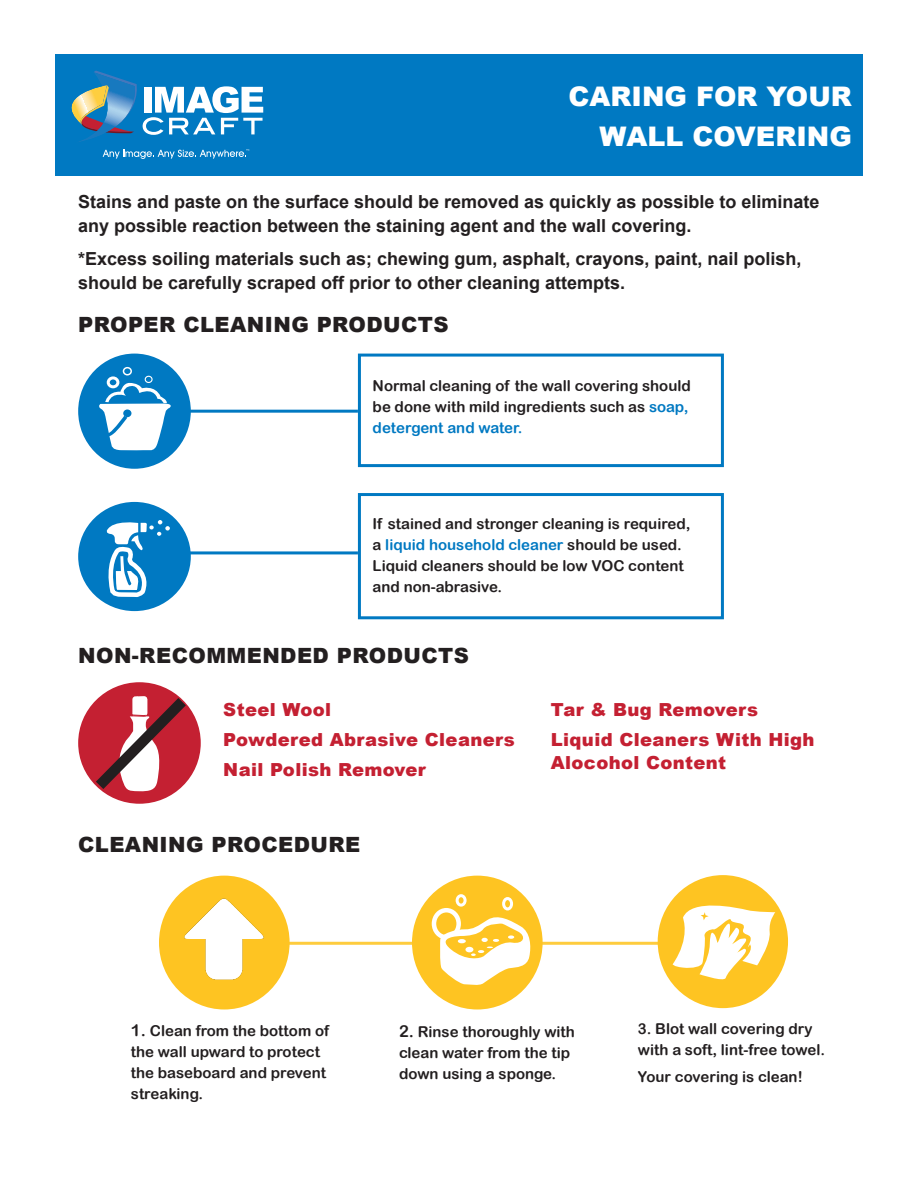
<style>
.page{position:relative;width:918px;height:1188px;background:#fff}
.page>*{position:absolute;margin:0;border:0;box-sizing:border-box;transform-origin:0 0}
.t1{font:900 27px/40.5px "Arial";color:#fff;text-align:right}
.t2{font:900 21px "Arial";letter-spacing:.02em;color:#231f20}
.t3{font:700 18px/24px "Arial";color:#231f20}
.t4{font:900 18px/30px "Arial";letter-spacing:.02em;color:#c42032}
.t5{font:15px/21px "Arial Rounded MT Bold";color:#231f20}
.s1{color:#0079c2}
.s2{font-size:16.5px}
</style>
<div class="page">
<div style="left:55px;top:54px;width:808px;height:121px;background:#0079c2"></div>
<svg style="left:71px;top:71px;width:192px;height:71px"></svg>
<svg style="left:103px;top:149px;width:146px;height:10px"></svg>
<div style="left:78px;top:354px;width:113px;height:115px;background:#0079c2;border-radius:50%"></div>
<div style="left:107px;top:376px;width:12px;height:12px;border:3px solid #fff;border-radius:50%"></div>
<div style="left:123px;top:367px;width:9px;height:9px;border:2px solid #fff;border-radius:50%"></div>
<div style="left:145px;top:376px;width:8px;height:7px;border:1px solid #fff;border-radius:50%"></div>
<svg style="left:99px;top:383px;width:72px;height:67px"></svg>
<hr style="left:184px;top:410px;width:174px;height:3px;background:#0079c2">
<hr style="left:184px;top:551px;width:174px;height:3px;background:#0079c2">
<div style="left:358px;top:354px;width:366px;height:113px;border:3px solid #0079c2"></div>
<div style="left:358px;top:493px;width:366px;height:126px;border:3px solid #0079c2"></div>
<div style="left:78px;top:502px;width:113px;height:109px;background:#0079c2;border-radius:50%"></div>
<svg style="left:106px;top:520px;width:67px;height:79px"></svg>
<div style="left:78px;top:682px;width:123px;height:122px;background:#c42032;border-radius:50%"></div>
<svg style="left:85px;top:687px;width:112px;height:113px"></svg>
<hr style="left:262px;top:942px;width:174px;height:3px;background:#fecc3e">
<hr style="left:536px;top:942px;width:131px;height:3px;background:#fecc3e">
<div style="left:159px;top:876px;width:131px;height:133px;background:#fec422;border-radius:50%"></div>
<div style="left:412px;top:876px;width:131px;height:133px;background:#fec422;border-radius:50%"></div>
<img style="left:176px;top:892px;width:95px;height:88px">
<div style="left:432px;top:908px;width:29px;height:31px;border:5px solid #fff;border-radius:50%"></div>
<svg style="left:436px;top:913px;width:95px;height:73px"></svg>
<div style="left:456px;top:894px;width:11px;height:13px;border:3px solid #fff;border-radius:50%"></div>
<div style="left:502px;top:897px;width:11px;height:13px;border:3px solid #fff;border-radius:50%"></div>
<div style="left:658px;top:875px;width:130px;height:133px;background:#fec422;border-radius:50%"></div>
<svg style="left:663px;top:896px;width:112px;height:87px"></svg>
<h1 class="t1" style="left:569px;top:78px;width:285px">CARING FOR YOUR<br>WALL COVERING</h1>
<p class="t3" style="left:78px;top:192px;width:743px">Stains and paste on the surface should be removed as quickly as possible to eliminate any possible reaction between the staining agent and the wall covering.</p>
<p class="t3" style="left:78px;top:249px;width:725px">*Excess soiling materials such as; chewing gum, asphalt, crayons, paint, nail polish, should be carefully scraped off prior to other cleaning attempts.</p>
<h2 class="t2" style="left:78px;top:316px;width:372px">PROPER CLEANING PRODUCTS</h2>
<p class="t5" style="left:373px;top:376px;width:320px">Normal cleaning of the wall covering should be done with mild ingredients such as <span class="s1">soap, detergent and water.</span></p>
<p class="t5" style="left:373px;top:514px;width:319px">If stained and stronger cleaning is required, a <span class="s1">liquid household cleaner</span> should be used.<br>Liquid cleaners should be low VOC content and non-abrasive.</p>
<h2 class="t2" style="left:78px;top:648px;width:392px">NON-RECOMMENDED PRODUCTS</h2>
<p class="t4" style="left:223px;top:696px;width:293px">Steel Wool<br>Powdered Abrasive Cleaners<br>Nail Polish Remover</p>
<p class="t4" style="left:551px;top:696px;width:265px">Tar &amp; Bug Removers<br>Liquid Cleaners With High</p>
<p class="t4" style="left:551px;top:749px;width:177px">Alocohol Content</p>
<h2 class="t2" style="left:78px;top:836px;width:284px">CLEANING PROCEDURE</h2>
<p class="t5" style="left:131px;top:1021px;width:200px"><span class="s2">1.</span> Clean from the bottom of the wall upward to protect the baseboard and prevent streaking.</p>
<p class="t5" style="left:399px;top:1023px;width:177px"><span class="s2">2.</span> Rinse thoroughly with clean water from the tip down using a sponge.</p>
<p class="t5" style="left:638px;top:1019px;width:189px">3. Blot wall covering dry with a soft, lint-free towel.</p>
<p class="t5" style="left:638px;top:1067px;width:166px">Your covering is clean!</p>
</div>
